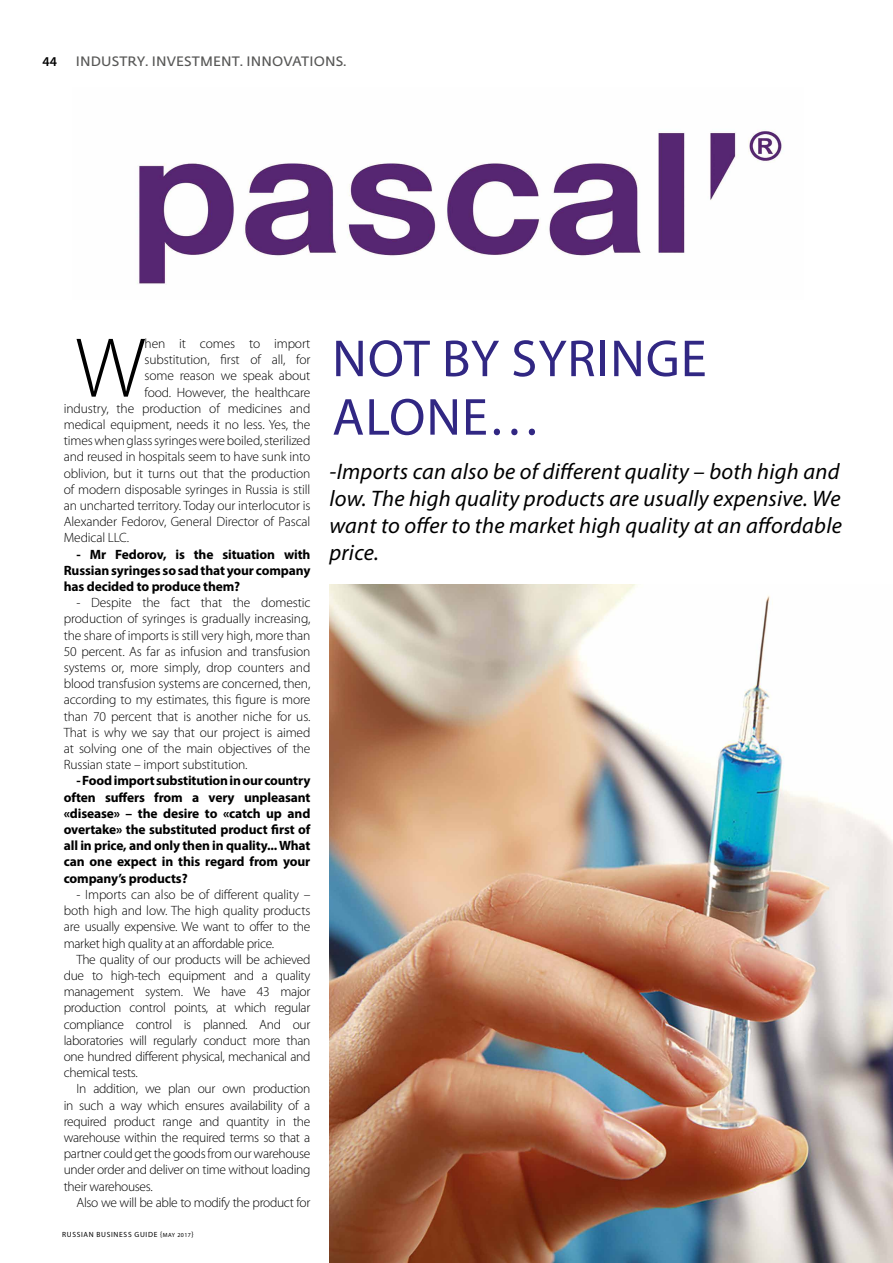
<style>
.page{position:relative;width:893px;height:1263px;background:#fff}
.page>*{position:absolute;margin:0;border:0;box-sizing:border-box;transform-origin:0 0}
.t1{font:300 85.65px "Myriad Pro";color:#000}
.t2{font:52.5px/58.5px "Myriad Pro";letter-spacing:.02em;color:#312783}
.t3{font:italic 22.5px/27px "Myriad Pro";letter-spacing:.01em;color:#000;text-align:justify}
.t4{font:300 13.5px/16.2px "Myriad Pro";letter-spacing:-.01em;color:#000;text-align:justify}
.t5{font:700 13.5px/16.2px "Myriad Pro";letter-spacing:-.01em;color:#000;text-align:justify}
.t6{font:600 13.5px "Fedra Sans Pro";letter-spacing:.01em;color:#575756}
.t7{font:600 13.5px "Myriad Pro";color:#000}
.t8{font:7.5px "Myriad Pro";letter-spacing:.09em;color:#000}
.s1{font-size:6px}
</style>
<div class="page">
<img style="left:330px;top:584px;width:563px;height:679px">
<img style="left:137px;top:130px;width:647px;height:154px">
<p class="t7" style="left:43px;top:53px;width:16px">44</p>
<p class="t6" style="left:76px;top:52px;width:272px">INDUSTRY. INVESTMENT. INNOVATIONS.</p>
<h1 class="t1" style="left:75px;top:316px;width:72px">W</h1>
<p class="t4" style="left:145px;top:335px;width:167px">hen it comes to import</p>
<p class="t4" style="left:145px;top:351px;width:167px">substitution, first of all, for</p>
<p class="t4" style="left:145px;top:368px;width:167px">some reason we speak about</p>
<p class="t4" style="left:145px;top:384px;width:167px">food. However, the healthcare</p>
<p class="t4" style="left:64px;top:400px;width:248px">industry, the production of medicines and</p>
<p class="t4" style="left:64px;top:416px;width:248px">medical equipment, needs it no less. Yes, the</p>
<p class="t4" style="left:64px;top:432px;width:248px">times when glass syringes were boiled, sterilized</p>
<p class="t4" style="left:64px;top:449px;width:248px">and reused in hospitals seem to have sunk into</p>
<p class="t4" style="left:64px;top:465px;width:248px">oblivion, but it turns out that the production</p>
<p class="t4" style="left:64px;top:481px;width:248px">of modern disposable syringes in Russia is still</p>
<p class="t4" style="left:64px;top:497px;width:248px">an uncharted territory. Today our interlocutor is</p>
<p class="t4" style="left:64px;top:513px;width:248px">Alexander Fedorov, General Director of Pascal</p>
<p class="t4" style="left:64px;top:530px;width:67px">Medical LLC.</p>
<p class="t5" style="left:64px;top:545px;width:248px;text-indent:13px">- Mr Fedorov, is the situation with Russian syringes so sad that your company has decided to produce them?</p>
<p class="t4" style="left:64px;top:594px;width:248px;text-indent:13px">- Despite the fact that the domestic production of syringes is gradually increasing, the share of imports is still very high, more than 50 percent. As far as infusion and transfusion systems or, more simply, drop counters and blood transfusion systems are concerned, then, according to my estimates, this figure is more than 70 percent that is another niche for us.<br>That is why we say that our project is aimed at solving one of the main objectives of the Russian state – import substitution.</p>
<p class="t5" style="left:64px;top:772px;width:248px;text-indent:13px">- Food import substitution in our country often suffers from a very unpleasant «disease» – the desire to «catch up and overtake» the substituted product first of all in price, and only then in quality... What can one expect in this regard from your company’s products?</p>
<p class="t4" style="left:64px;top:886px;width:248px;text-indent:13px">- Imports can also be of different quality – both high and low. The high quality products are usually expensive. We want to offer to the market high quality at an affordable price.</p>
<p class="t4" style="left:64px;top:951px;width:248px;text-indent:13px">The quality of our products will be achieved due to high-tech equipment and a quality management system. We have 43 major production control points, at which regular compliance control is planned. And our laboratories will regularly conduct more than one hundred different physical, mechanical and chemical tests.</p>
<p class="t4" style="left:64px;top:1080px;width:248px;text-indent:13px">In addition, we plan our own production in such a way which ensures availability of a required product range and quantity in the warehouse within the required terms so that a partner could get the goods from our warehouse under order and deliver on time without loading their warehouses.</p>
<p class="t4" style="left:77px;top:1194px;width:235px">Also we will be able to modify the product for</p>
<p class="t8" style="left:62px;top:1229px;width:133px">RUSSIAN BUSINESS GUIDE {<span class="s1">MAY 2017</span>}</p>
<h2 class="t2" style="left:332px;top:328px;width:376px">NOT BY SYRINGE<br>ALONE…</h2>
<h3 class="t3" style="left:330px;top:458px;width:514px">-Imports can also be of different quality – both high and low. The high quality products are usually expensive. We want to offer to the market high quality at an affordable price.</h3>
</div>
